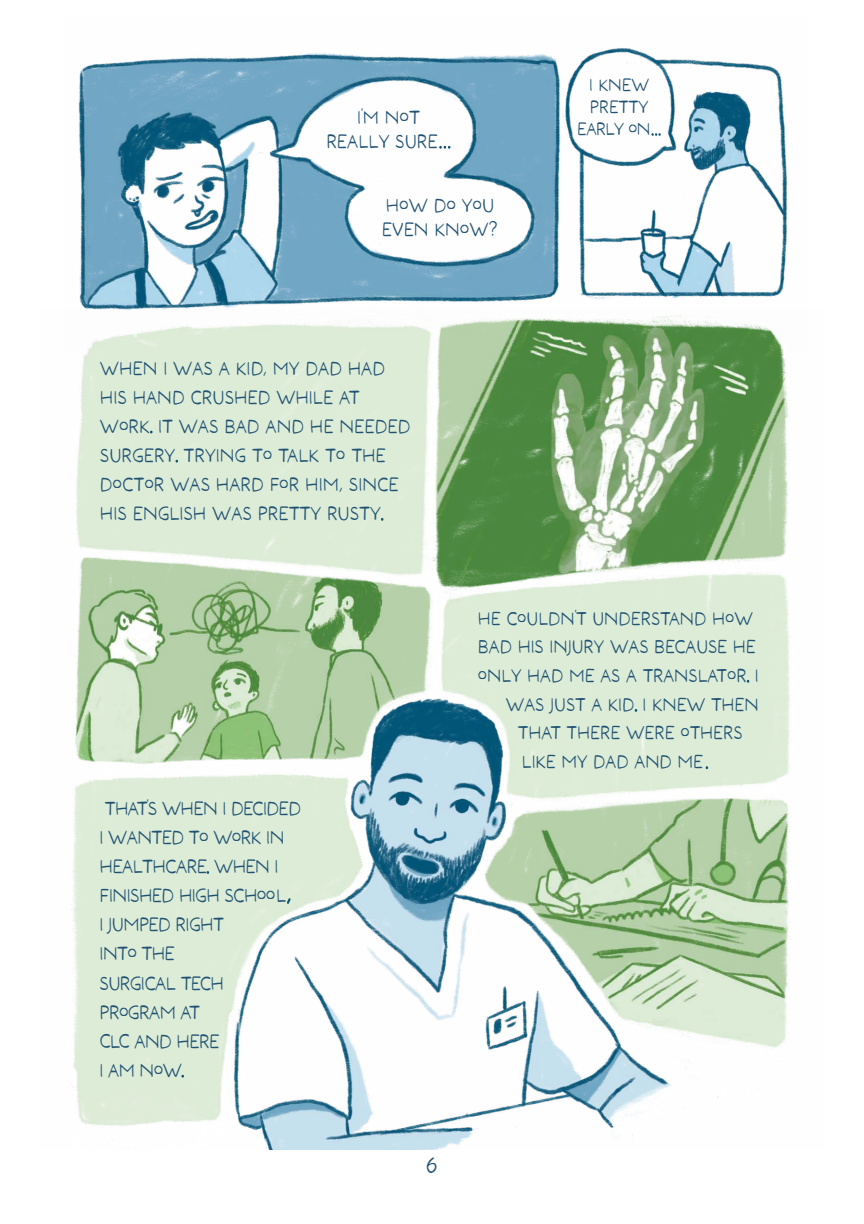
<style>
.page{position:relative;width:864px;height:1224px;background:#fff}
.page>*{position:absolute;margin:0;border:0;box-sizing:border-box;transform-origin:0 0}
.t1{font:24px "MOONBLOSSOM";color:#225374}
.t2{font:19.4px/29.2px "MOONBLOSSOM";color:#225374}
.t3{font:19.4px/29.2px "MOONBLOSSOM";letter-spacing:-.03em;color:#225374}
.t4{font:18.8px "MOONBLOSSOM";color:#225374}
.t5{font:18px/22px "MOONBLOSSOM";color:#225374;text-align:center}
.s1{color:#005374}
.s2{font-size:19.4px;color:#005374}
</style>
<div class="page">
<img style="left:78px;top:48px;width:709px;height:262px">
<img style="left:71px;top:310px;width:719px;height:840px">
<p class="t2" style="left:326px;top:105px;width:126px;line-height:24px;text-align:center">I’M NOT<br>REALLY SURE<span class="s1">...</span></p>
<p class="t2" style="left:382px;top:193px;width:118px;line-height:24px">HOW DO YOU<br>EVEN KNOW?</p>
<p class="t2" style="left:100px;top:353px;width:312px">WHEN I WAS A KID, MY DAD HAD<br>HIS HAND CRUSHED WHILE AT<br>WORK<span class="s1">.</span> IT WAS BAD AND HE NEEDED<br>SURGERY<span class="s1">.</span> TRYING TO TALK TO THE<br>DOCTOR WAS HARD FOR HIM, SINCE<br>HIS ENGLISH WAS PRETTY RUSTY<span class="s1">.</span></p>
<p class="t5" style="left:577px;top:74px;width:85px">I KNEW<br>PRETTY<br>EARLY ON<span class="s1">...</span></p>
<p class="t3" style="left:100px;top:793px;width:203px">THAT’S WHEN I DECIDED<br>I WANTED TO WORK IN<br>HEALTHCARE<span class="s1">.</span> WHEN I<br>FINISHED HIGH SCHOOL<span class="s1">,<br></span>I JUMPED RIGHT<br>INTO THE<br>SURGICAL TECH<br>PROGRAM AT<br>CLC AND HERE<br>I AM NOW<span class="s1">.</span></p>
<p class="t4" style="left:478px;top:606px;width:277px">HE COULDN’T UNDERSTAND HOW</p>
<p class="t4" style="left:478px;top:635px;width:280px">BAD HIS INJURY WAS BECAUSE HE</p>
<p class="t4" style="left:478px;top:664px;width:282px">ONLY HAD ME AS A TRANSLATOR<span class="s2">.</span> I</p>
<p class="t4" style="left:506px;top:693px;width:254px">WAS JUST A KID<span class="s2">.</span> I KNEW THEN</p>
<p class="t4" style="left:518px;top:721px;width:226px">THAT THERE WERE OTHERS</p>
<p class="t4" style="left:522px;top:750px;width:188px">LIKE MY DAD AND ME<span class="s2">.</span></p>
<p class="t1" style="left:426px;top:1150px;width:14px">6</p>
</div>
